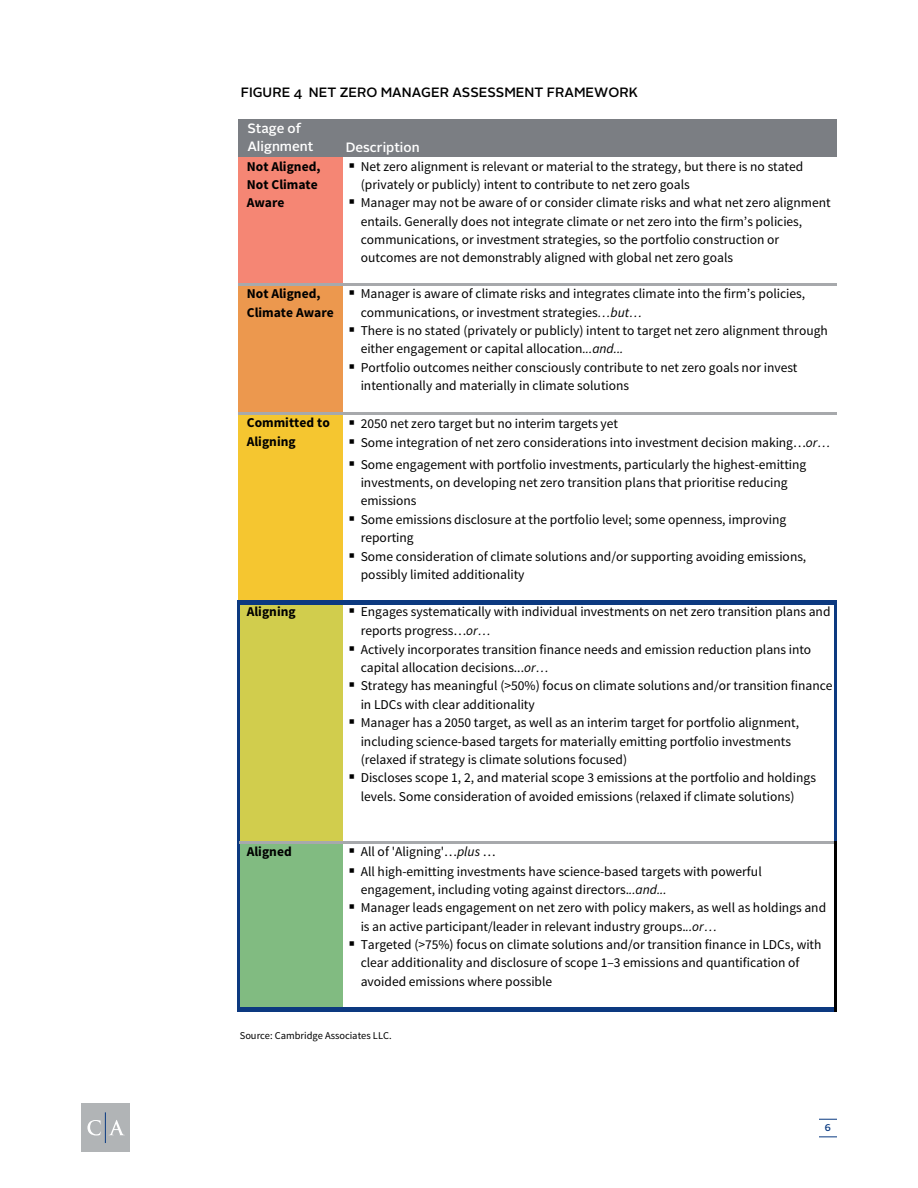
<style>
.page{position:relative;width:918px;height:1188px;background:#fff}
.page>*{position:absolute;margin:0;border:0;box-sizing:border-box;transform-origin:0 0}
.t1{font:13.5px/18.3px "Source Sans Pro";letter-spacing:-.005em;color:#000}
.t2{font:700 13.5px/18.3px "Source Sans Pro";color:#000}
.t3{font:500 13.5px "Alright Sans";color:#000}
.t4{font:500 13.5px/17.7px "Alright Sans";color:#fff}
.t5{font:10.5px "Source Sans Pro";letter-spacing:-.005em;color:#000}
.t6{font:500 9.75px "Alright Sans";color:#083981}
.s1{font-style:italic}
</style>
<div class="page">
<div style="left:238px;top:119px;width:598px;height:38px;background:#7b7e83"></div>
<div style="left:238px;top:157px;width:105px;height:127px;background:#f58674"></div>
<div style="left:238px;top:284px;width:105px;height:130px;background:#ec984e"></div>
<div style="left:238px;top:413px;width:105px;height:189px;background:#f5c630"></div>
<div style="left:238px;top:602px;width:105px;height:241px;background:#d1cd4d"></div>
<div style="left:238px;top:842px;width:105px;height:167px;background:#81bb81"></div>
<svg style="left:240px;top:600px;width:4px;height:4px"></svg>
<hr style="left:244px;top:600px;width:114px;height:4px;background:#0c3980">
<hr style="left:237px;top:600px;width:3px;height:241px;background:#0c3980">
<hr style="left:834px;top:604px;width:3px;height:237px;background:#0c3980">
<hr style="left:237px;top:1007px;width:106px;height:4px;background:#0c3980">
<hr style="left:343px;top:1007px;width:15px;height:4px;background:#0c3980">
<hr style="left:237px;top:841px;width:3px;height:166px;background:#0c3980">
<hr style="left:834px;top:841px;width:3px;height:170px;background:#000">
<hr style="left:238px;top:283px;width:598px;height:3px;background:#a7a9ac">
<hr style="left:238px;top:412px;width:598px;height:3px;background:#a7a9ac">
<hr style="left:358px;top:600px;width:479px;height:4px;background:#0c3980">
<hr style="left:240px;top:841px;width:594px;height:3px;background:#a7a9ac">
<hr style="left:358px;top:1007px;width:476px;height:4px;background:#0c3980">
<div style="left:81px;top:1103px;width:49px;height:49px;background:#b1b4b6"></div>
<svg style="left:87px;top:1120px;width:14px;height:16px"></svg>
<svg style="left:109px;top:1120px;width:15px;height:15px"></svg>
<hr style="left:105px;top:1112px;width:1px;height:31px;background:#083981">
<svg style="left:819px;top:1119px;width:18px;height:1px"></svg>
<svg style="left:819px;top:1137px;width:18px;height:1px"></svg>
<p class="t3" style="left:241px;top:83px;width:399px">FIGURE 4 NET ZERO MANAGER ASSESSMENT FRAMEWORK</p>
<p class="t4" style="left:247px;top:120px;width:68px">Stage of<br>Alignment</p>
<p class="t1" style="left:361px;top:157px;width:444px;text-indent:-12px">▪ Net zero alignment is relevant or material to the strategy, but there is no stated (privately or publicly) intent to contribute to net zero goals</p>
<p class="t1" style="left:361px;top:194px;width:471px;text-indent:-12px">▪ Manager may not be aware of or consider climate risks and what net zero alignment entails. Generally does not integrate climate or net zero into the firm’s policies, communications, or investment strategies, so the portfolio construction or outcomes are not demonstrably aligned with global net zero goals</p>
<p class="t1" style="left:361px;top:285px;width:446px;text-indent:-12px">▪ Manager is aware of climate risks and integrates climate into the firm’s policies, communications, or investment strategies<span class="s1">…but…</span></p>
<p class="t1" style="left:361px;top:322px;width:469px;text-indent:-12px">▪ There is no stated (privately or publicly) intent to target net zero alignment through either engagement or capital allocation<span class="s1">...and...</span></p>
<p class="t1" style="left:361px;top:358px;width:438px;text-indent:-12px">▪ Portfolio outcomes neither consciously contribute to net zero goals nor invest intentionally and materially in climate solutions</p>
<p class="t1" style="left:348px;top:414px;width:271px">▪ 2050 net zero target but no interim targets yet</p>
<p class="t1" style="left:348px;top:433px;width:484px">▪ Some integration of net zero considerations into investment decision making…<span class="s1">or…</span></p>
<p class="t1" style="left:361px;top:455px;width:447px;text-indent:-12px">▪ Some engagement with portfolio investments, particularly the highest-emitting investments, on developing net zero transition plans that prioritise reducing emissions</p>
<p class="t1" style="left:361px;top:510px;width:427px;text-indent:-12px">▪ Some emissions disclosure at the portfolio level; some openness, improving reporting</p>
<p class="t1" style="left:361px;top:547px;width:447px;text-indent:-12px">▪ Some consideration of climate solutions and/or supporting avoiding emissions, possibly limited additionality</p>
<p class="t1" style="left:361px;top:603px;width:471px;text-indent:-12px">▪ Engages systematically with individual investments on net zero transition plans and reports progress…<span class="s1">or…</span></p>
<p class="t1" style="left:361px;top:640px;width:452px;text-indent:-12px">▪ Actively incorporates transition finance needs and emission reduction plans into capital allocation decisions...<span class="s1">or…</span></p>
<p class="t1" style="left:361px;top:677px;width:473px;text-indent:-12px">▪ Strategy has meaningful (&gt;50%) focus on climate solutions and/or transition finance in LDCs with clear additionality</p>
<p class="t1" style="left:361px;top:714px;width:440px;text-indent:-12px">▪ Manager has a 2050 target, as well as an interim target for portfolio alignment, including science-based targets for materially emitting portfolio investments (relaxed if strategy is climate solutions focused)</p>
<p class="t1" style="left:361px;top:769px;width:457px;text-indent:-12px">▪ Discloses scope 1, 2, and material scope 3 emissions at the portfolio and holdings levels. Some consideration of avoided emissions (relaxed if climate solutions)</p>
<p class="t4" style="left:346px;top:138px;width:75px">Description</p>
<p class="t2" style="left:247px;top:158px;width:75px">Not Aligned,<br>Not Climate<br>Aware</p>
<p class="t2" style="left:247px;top:285px;width:89px">Not Aligned,<br>Climate Aware</p>
<p class="t2" style="left:247px;top:414px;width:85px">Committed to<br>Aligning</p>
<p class="t2" style="left:247px;top:603px;width:50px">Aligning</p>
<p class="t2" style="left:247px;top:843px;width:46px">Aligned</p>
<p class="t1" style="left:348px;top:843px;width:149px">▪ All of 'Aligning'…<span class="s1">plus</span> …</p>
<p class="t1" style="left:361px;top:862px;width:403px;text-indent:-12px">▪ All high-emitting investments have science-based targets with powerful engagement, including voting against directors.<span class="s1">..and...</span></p>
<p class="t1" style="left:361px;top:899px;width:467px;text-indent:-12px">▪ Manager leads engagement on net zero with policy makers, as well as holdings and is an active participant/leader in relevant industry groups.<span class="s1">..or…</span></p>
<p class="t1" style="left:361px;top:936px;width:462px;text-indent:-12px">▪ Targeted (&gt;75%) focus on climate solutions and/or transition finance in LDCs, with clear additionality and disclosure of scope 1–3 emissions and quantification of avoided emissions where possible</p>
<p class="t5" style="left:240px;top:1029px;width:153px">Source: Cambridge Associates LLC.</p>
<p class="t6" style="left:825px;top:1121px;width:8px">6</p>
</div>
